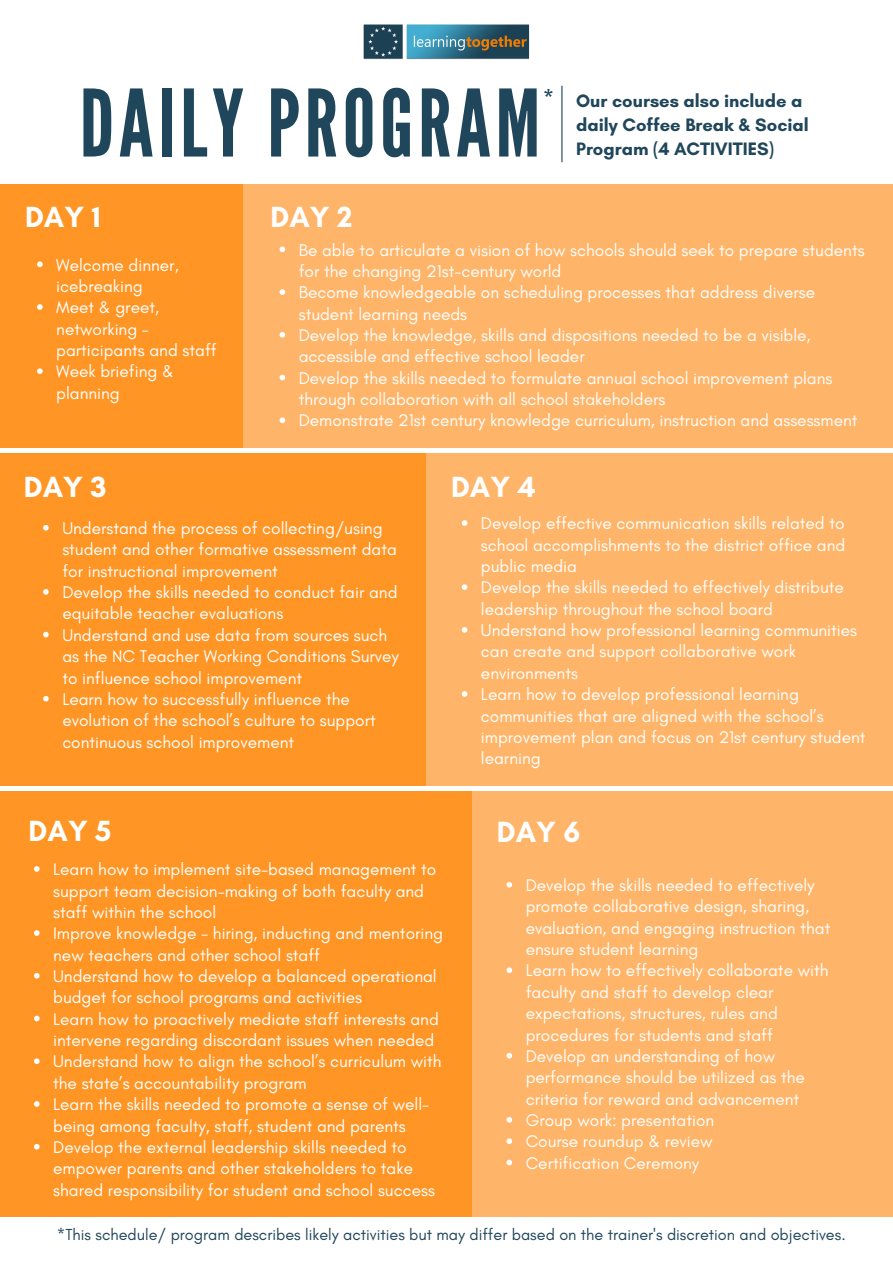
<style>
.page{position:relative;width:893px;height:1264px;background:#fff}
.page>*{position:absolute;margin:0;border:0;box-sizing:border-box;transform-origin:0 0}
.t1{font:92.55px "League Gothic";letter-spacing:.05em;color:#1f465b}
.t2{font:700 29.7px "Glacial Indifference";color:#fff}
.t3{font:700 21.3px "Glacial Indifference";color:#1f465b}
.t4{font:700 18.3px/23.5px "Glacial Indifference";color:#1f465b}
.t5{font:17.25px/21.3px "Glacial Indifference";color:#fff}
.t6{font:16.2px "Glacial Indifference";color:#1f465b}
</style>
<div class="page">
<div style="left:0;top:185px;width:243px;height:263px;background:#ff9524"></div>
<div style="left:243px;top:185px;width:649px;height:263px;background:#ffb569"></div>
<div style="left:0;top:453px;width:426px;height:333px;background:#ff9524"></div>
<div style="left:426px;top:453px;width:466px;height:333px;background:#ffb569"></div>
<div style="left:0;top:791px;width:484px;height:425px;background:#ff9524"></div>
<div style="left:472px;top:791px;width:420px;height:425px;background:#ffb569"></div>
<svg style="left:37px;top:261px;width:6px;height:6px"></svg>
<svg style="left:37px;top:304px;width:6px;height:6px"></svg>
<svg style="left:37px;top:368px;width:6px;height:6px"></svg>
<svg style="left:279px;top:246px;width:6px;height:6px"></svg>
<svg style="left:279px;top:289px;width:6px;height:6px"></svg>
<svg style="left:279px;top:332px;width:6px;height:5px"></svg>
<svg style="left:279px;top:375px;width:6px;height:5px"></svg>
<svg style="left:279px;top:417px;width:6px;height:6px"></svg>
<svg style="left:43px;top:525px;width:6px;height:5px"></svg>
<svg style="left:43px;top:589px;width:6px;height:5px"></svg>
<svg style="left:43px;top:632px;width:6px;height:5px"></svg>
<svg style="left:43px;top:696px;width:6px;height:5px"></svg>
<svg style="left:34px;top:866px;width:6px;height:5px"></svg>
<svg style="left:34px;top:930px;width:6px;height:5px"></svg>
<svg style="left:34px;top:973px;width:6px;height:5px"></svg>
<svg style="left:34px;top:1015px;width:6px;height:6px"></svg>
<svg style="left:34px;top:1058px;width:6px;height:6px"></svg>
<svg style="left:34px;top:1101px;width:6px;height:5px"></svg>
<svg style="left:34px;top:1143px;width:6px;height:6px"></svg>
<svg style="left:506px;top:882px;width:6px;height:5px"></svg>
<svg style="left:506px;top:967px;width:6px;height:6px"></svg>
<svg style="left:506px;top:1052px;width:6px;height:6px"></svg>
<svg style="left:506px;top:1117px;width:6px;height:5px"></svg>
<svg style="left:506px;top:1138px;width:6px;height:5px"></svg>
<svg style="left:506px;top:1159px;width:6px;height:6px"></svg>
<svg style="left:462px;top:520px;width:5px;height:6px"></svg>
<svg style="left:462px;top:584px;width:5px;height:6px"></svg>
<svg style="left:462px;top:627px;width:5px;height:5px"></svg>
<svg style="left:462px;top:691px;width:5px;height:5px"></svg>
<img style="left:363px;top:24px;width:167px;height:36px">
<hr style="left:561px;top:86px;width:1px;height:76px;background:#1f465b">
<h1 class="t1" style="left:80px;top:70px;width:462px">DAILY PROGRAM</h1>
<p class="t4" style="left:576px;top:89px;width:234px">Our courses also include a daily Coffee Break &amp; Social<br>Program (4 ACTIVITIES)</p>
<p class="t3" style="left:543px;top:85px;width:12px">*</p>
<h2 class="t2" style="left:25px;top:198px;width:77px">DAY 1</h2>
<p class="t5" style="left:56px;top:254px;width:162px">Welcome dinner, icebreaking<br>Meet &amp; greet, networking - participants and staff<br>Week briefing &amp; planning</p>
<h2 class="t2" style="left:270px;top:198px;width:83px">DAY 2</h2>
<p class="t5" style="left:299px;top:239px;width:567px">Be able to articulate a vision of how schools should seek to prepare students for the changing 21st-century world<br>Become knowledgeable on scheduling processes that address diverse student learning needs<br>Develop the knowledge, skills and dispositions needed to be a visible, accessible and effective school leader<br>Develop the skills needed to formulate annual school improvement plans through collaboration with all school stakeholders<br>Demonstrate 21st century knowledge curriculum, instruction and assessment</p>
<h2 class="t2" style="left:24px;top:468px;width:84px">DAY 3</h2>
<h2 class="t2" style="left:451px;top:468px;width:86px">DAY 4</h2>
<p class="t5" style="left:62px;top:517px;width:338px">Understand the process of collecting/using student and other formative assessment data for instructional improvement<br>Develop the skills needed to conduct fair and equitable teacher evaluations<br>Understand and use data from sources such as the NC Teacher Working Conditions Survey to influence school improvement<br>Learn how to successfully influence the evolution of the school’s culture to support continuous school improvement</p>
<p class="t5" style="left:481px;top:512px;width:386px">Develop effective communication skills related to school accomplishments to the district office and public media<br>Develop the skills needed to effectively distribute leadership throughout the school board<br>Understand how professional learning communities can create and support collaborative work environments<br>Learn how to develop professional learning communities that are aligned with the school’s improvement plan and focus on 21st century student learning</p>
<h2 class="t2" style="left:29px;top:812px;width:84px">DAY 5</h2>
<h2 class="t2" style="left:497px;top:813px;width:85px">DAY 6</h2>
<p class="t5" style="left:53px;top:858px;width:391px">Learn how to implement site-based management to support team decision-making of both faculty and staff within the school<br>Improve knowledge - hiring, inducting and mentoring new teachers and other school staff<br>Understand how to develop a balanced operational budget for school programs and activities<br>Learn how to proactively mediate staff interests and intervene regarding discordant issues when needed Understand how to align the school’s curriculum with the state’s accountability program<br>Learn the skills needed to promote a sense of well&shy;being among faculty, staff, student and parents Develop the external leadership skills needed to empower parents and other stakeholders to take shared responsibility for student and school success</p>
<p class="t5" style="left:525px;top:874px;width:306px">Develop the skills needed to effectively promote collaborative design, sharing, evaluation, and engaging instruction that ensure student learning<br>Learn how to effectively collaborate with faculty and staff to develop clear expectations, structures, rules and procedures for students and staff Develop an understanding of how performance should be utilized as the criteria for reward and advancement Group work: presentation<br>Course roundup &amp; review<br>Certification Ceremony</p>
<p class="t6" style="left:57px;top:1224px;width:790px">*This schedule/ program describes likely activities but may differ based on the trainer's discretion and objectives.</p>
</div>
